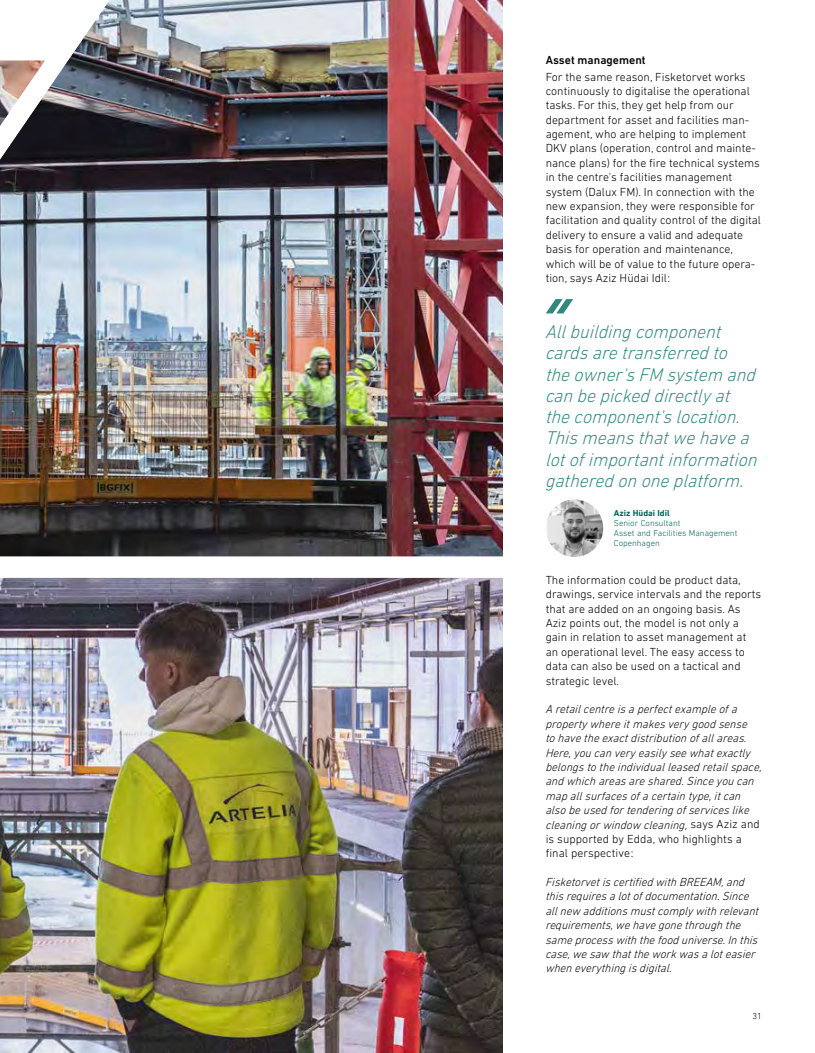
<style>
.page{position:relative;width:815px;height:1053px;background:#fff}
.page>*{position:absolute;margin:0;border:0;box-sizing:border-box;transform-origin:0 0}
.t1{font:italic 300 18.75px/21.2px "DIN Next LT Pro";color:#33877f}
.t2{font:300 11.88px/14.4px "DIN Next LT Pro";color:#000}
.t3{font:italic 300 11.88px/14.4px "DIN Next LT Pro";letter-spacing:.005em;color:#000}
.t4{font:500 11.88px "DIN Next LT Pro";color:#000}
.t5{font:300 8.75px/10px "DIN Next LT Pro";color:#00695f}
.t6{font:700 8.75px "DIN Next LT Pro";color:#00695f}
.t7{font:300 8.75px "DIN Next LT Pro";color:#000}
.s1{font-style:normal}
</style>
<div class="page">
<img style="left:0;top:588px;width:503px;height:464px">
<img style="left:0;top:0;width:503px;height:588px">
<svg style="left:546px;top:299px;width:27px;height:14px"></svg>
<img style="left:546px;top:499px;width:57px;height:58px;border-radius:29px">
<p class="t4" style="left:546px;top:53px;width:101px">Asset management</p>
<p class="t2" style="left:546px;top:69px;width:217px">For the same reason, Fisketorvet works continuously to digitalise the operational tasks. For this, they get help from our department for asset and facilities man&shy;agement, who are helping to implement DKV plans (operation, control and mainte&shy;nance plans) for the fire technical systems in the centre's facilities management system (Dalux FM). In connection with the new expansion, they were responsible for facilitation and quality control of the digital delivery to ensure a valid and adequate basis for operation and maintenance, which will be of value to the future opera&shy;tion, says Aziz Hüdai Idil:</p>
<h1 class="t1" style="left:546px;top:321px;width:215px">All building component cards are transferred to the owner's FM system and can be picked directly at the component's location.<br>This means that we have a lot of important information gathered on one platform.</h1>
<p class="t6" style="left:614px;top:508px;width:57px">Aziz Hüdai Idil</p>
<p class="t5" style="left:614px;top:518px;width:125px">Senior Consultant<br>Asset and Facilities Management<br>Copenhagen</p>
<p class="t2" style="left:546px;top:572px;width:217px">The information could be product data, drawings, service intervals and the reports that are added on an ongoing basis. As Aziz points out, the model is not only a gain in relation to asset management at an operational level. The easy access to data can also be used on a tactical and strategic level.</p>
<p class="t3" style="left:546px;top:702px;width:219px">A retail centre is a perfect example of a property where it makes very good sense<br>to have the exact distribution of all areas.<br>Here, you can very easily see what exactly belongs to the individual leased retail space, and which areas are shared. Since you can map all surfaces of a certain type, it can also be used for tendering of services like cleaning or window cleaning, <span class="s1">says Aziz and is supported by Edda, who highlights a final perspective:</span></p>
<p class="t3" style="left:546px;top:874px;width:216px">Fisketorvet is certified with BREEAM, and this requires a lot of documentation. Since all new additions must comply with relevant requirements, we have gone through the same process with the food universe. In this case, we saw that the work was a lot easier when everything is digital.</p>
<p class="t7" style="left:753px;top:1011px;width:11px">31</p>
</div>
